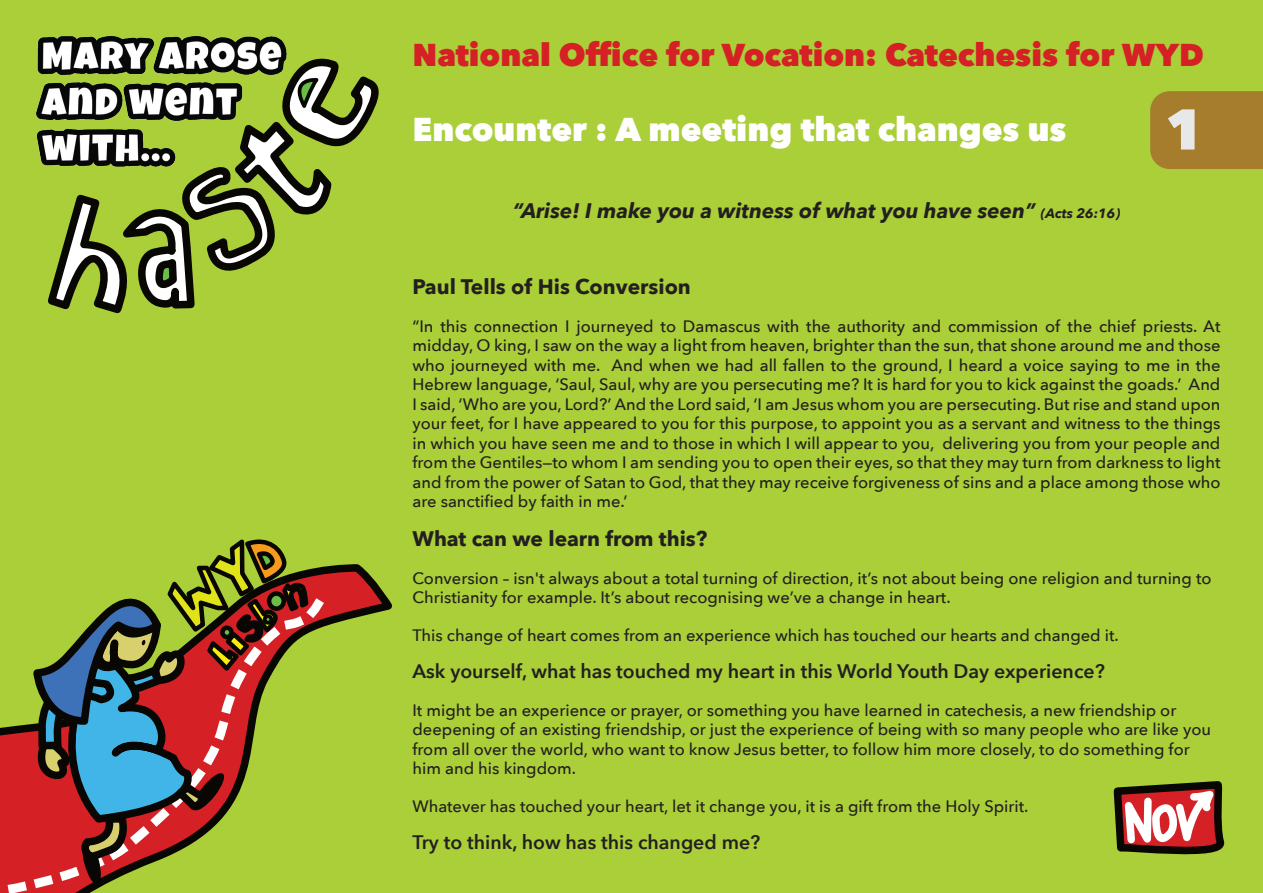
<style>
.page{position:relative;width:1263px;height:893px;background:#aacf38}
.page>*{position:absolute;margin:0;border:0;box-sizing:border-box;transform-origin:0 0}
.t1{font:800 56.7px "Avenir Next";color:#e7e8e9}
.t2{font:800 33px "Avenir Next";color:#fff}
.t3{font:800 31.5px "Avenir Next";color:#d52026}
.t4{font:italic 700 21px "Avenir Next";color:#231f20}
.t5{font:700 21px "Avenir Next";color:#231f20}
.t6{font:600 19.5px "Avenir Next";color:#231f20}
.t7{font:500 16.5px/19.5px "Avenir Next";color:#231f20}
.s1{font-size:13.5px}
</style>
<div class="page">
<svg style="left:1113px;top:781px;width:112px;height:74px;background:#9f6555"></svg>
<svg style="left:4px;top:724px;width:100px;height:169px;background:#c82a2c"></svg>
<svg style="left:30px;top:36px;width:362px;height:849px"></svg>
<img style="left:37px;top:37px;width:249px;height:129px">
<div style="left:1150px;top:91px;width:113px;height:78px;background:#a57d2d"></div>
<h3 class="t3" style="left:412px;top:35px;width:793px">National Office for Vocation: Catechesis for WYD</h3>
<h2 class="t2" style="left:412px;top:108px;width:655px">Encounter : A meeting that changes us</h2>
<p class="t4" style="left:513px;top:197px;width:609px">“Arise! I make you a witness of what you have seen” <span class="s1">(Acts 26:16)</span></p>
<h1 class="t1" style="left:1164px;top:93px;width:41px">1</h1>
<p class="t5" style="left:412px;top:273px;width:280px">Paul Tells of His Conversion</p>
<p class="t7" style="left:412px;top:317px;width:809px;text-align:justify">“In this connection I journeyed to Damascus with the authority and commission of the chief priests. At midday, O king, I saw on the way a light from heaven, brighter than the sun, that shone around me and those who journeyed with me. And when we had all fallen to the ground, I heard a voice saying to me in the Hebrew language, ‘Saul, Saul, why are you persecuting me? It is hard for you to kick against the goads.’ And I said, ‘Who are you, Lord?’ And the Lord said, ‘I am Jesus whom you are persecuting. But rise and stand upon your feet, for I have appeared to you for this purpose, to appoint you as a servant and witness to the things in which you have seen me and to those in which I will appear to you, delivering you from your people and from the Gentiles—to whom I am sending you to open their eyes, so that they may turn from darkness to light and from the power of Satan to God, that they may receive forgiveness of sins and a place among those who are sanctified by faith in me.’</p>
<p class="t5" style="left:412px;top:525px;width:296px">What can we learn from this?</p>
<p class="t7" style="left:412px;top:569px;width:801px">Conversion – isn't always about a total turning of direction, it’s not about being one religion and turning to<br>Christianity for example. It’s about recognising we’ve a change in heart.</p>
<p class="t7" style="left:412px;top:626px;width:708px">This change of heart comes from an experience which has touched our hearts and changed it.</p>
<p class="t6" style="left:412px;top:659px;width:694px">Ask yourself, what has touched my heart in this World Youth Day experience?</p>
<p class="t7" style="left:412px;top:701px;width:800px">It might be an experience or prayer, or something you have learned in catechesis, a new friendship or deepening of an existing friendship, or just the experience of being with so many people who are like you from all over the world, who want to know Jesus better, to follow him more closely, to do something for him and his kingdom.</p>
<p class="t7" style="left:412px;top:797px;width:617px">Whatever has touched your heart, let it change you, it is a gift from the Holy Spirit.</p>
<p class="t6" style="left:412px;top:830px;width:349px">Try to think, how has this changed me?</p>
</div>
